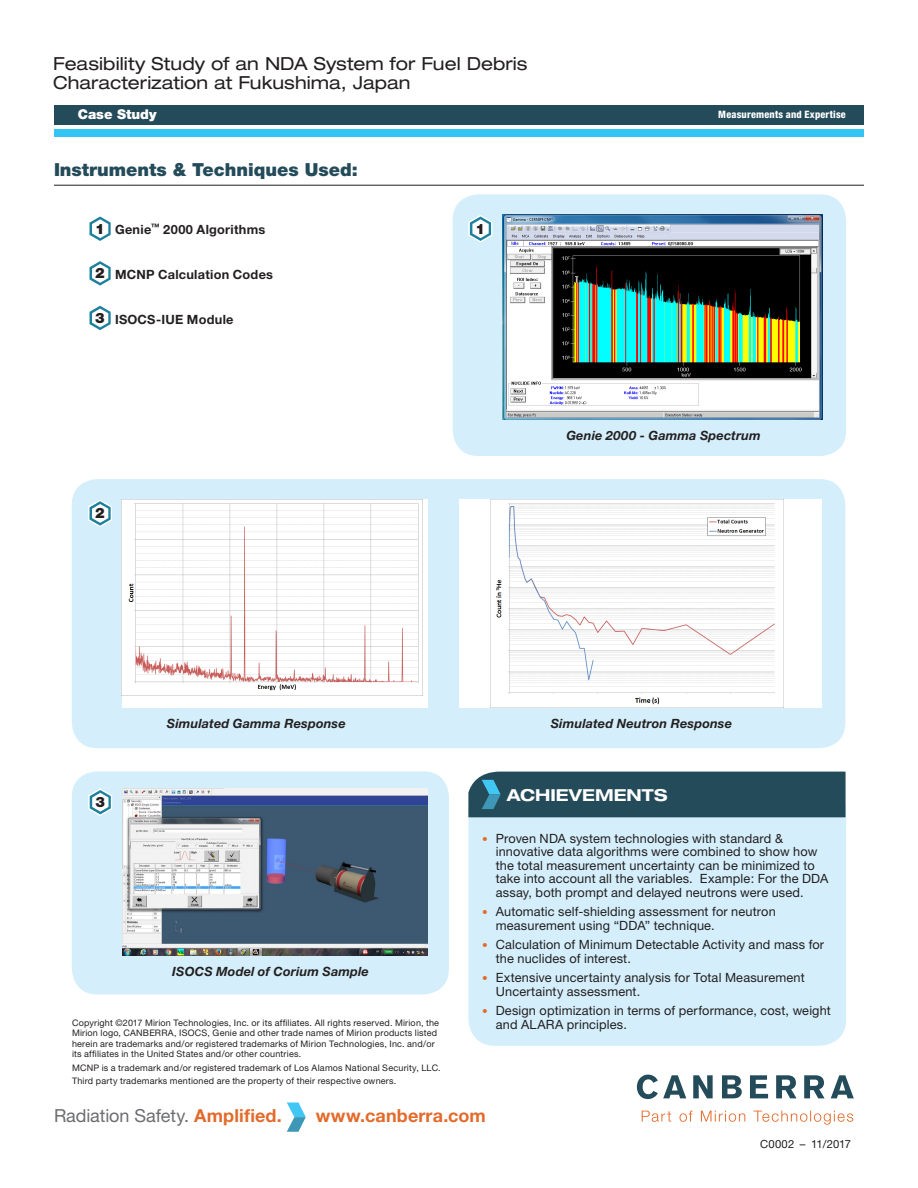
<style>
.page{position:relative;width:918px;height:1188px;background:#fff}
.page>*{position:absolute;margin:0;border:0;box-sizing:border-box;transform-origin:0 0}
.ADVISOR_-_Title{font:expanded 18px/19.5px "Helvetica Neue";letter-spacing:.005em;color:#231f20}
.ADVISOR_-_body_head{font:900 18px "Helvetica Neue";color:#244b59}
.t1{font:18px "Helvetica Neue";letter-spacing:-.005em;color:#6c6d70}
.t2{font:700 18px "Helvetica Neue";letter-spacing:.01em;color:#e36a2a}
.t3{font:700 expanded 16.5px "Helvetica Neue";color:#fff}
.Chacteristics_-_Sub{font:900 14.25px "Helvetica Neue";color:#231f20}
.ADVISOR_-_body_head-2{font:900 13.5px "Helvetica Neue";color:#fff}
.t4{font:12.75px/13.5px "Helvetica Neue";letter-spacing:.01em;color:#231f20}
.Product_Bullets{font:italic 700 12.75px "Helvetica Neue";letter-spacing:.015em;color:#231f20}
.Product_Bullets-2{font:700 12.75px "Helvetica Neue";letter-spacing:.02em;color:#231f20}
.t5{font:11.25px "Helvetica Neue";letter-spacing:.01em;color:#231f20}
.t6{font:800 condensed 10.2px "Helvetica Neue";letter-spacing:.02em;color:#fff}
.Overview_Key_Feature{font:9px/10.5px "Helvetica Neue";letter-spacing:.02em;color:#231f20}
.s1{font-size:11.25px;color:#e36a2a}
.s2{font-weight:700;color:#e36a2a}
</style>
<div class="page">
<div style="left:72px;top:771px;width:377px;height:223px;background:#d4effb;border-radius:26px"></div>
<div style="left:72px;top:479px;width:773px;height:269px;background:#d4effb;border-radius:26px"></div>
<img style="left:122px;top:788px;width:306px;height:168px">
<div style="left:54px;top:105px;width:810px;height:19px;background:#244b59"></div>
<div style="left:54px;top:129px;width:810px;height:7px;background:#33c5f3"></div>
<hr style="left:54px;top:185px;width:810px;height:1px;background:#231f20">
<div style="left:468px;top:784px;width:378px;height:262px;background:#d4effb;border-radius:27px"></div>
<svg style="left:89px;top:216px;width:22px;height:25px"></svg>
<svg style="left:89px;top:261px;width:22px;height:25px"></svg>
<svg style="left:89px;top:305px;width:22px;height:26px"></svg>
<svg style="left:637px;top:1075px;width:217px;height:24px"></svg>
<svg style="left:642px;top:1111px;width:211px;height:14px"></svg>
<svg style="left:287px;top:1102px;width:19px;height:30px"></svg>
<div style="left:468px;top:772px;width:378px;height:45px;background:#244b59"></div>
<svg style="left:88px;top:500px;width:24px;height:27px"></svg>
<svg style="left:88px;top:788px;width:24px;height:28px"></svg>
<div style="left:122px;top:500px;width:306px;height:208px;background:#fff"></div>
<img style="left:122px;top:500px;width:301px;height:196px">
<div style="left:453px;top:194px;width:393px;height:262px;background:#d4effb;border-radius:26px"></div>
<div style="left:459px;top:500px;width:362px;height:208px;background:#fff"></div>
<img style="left:491px;top:503px;width:292px;height:205px">
<svg style="left:468px;top:215px;width:25px;height:28px"></svg>
<img style="left:503px;top:215px;width:319px;height:204px">
<p class="ADVISOR_-_Title" style="left:53px;top:53px;width:476px">Feasibility Study of an NDA System for Fuel Debris<br>Characterization at Fukushima, Japan</p>
<p class="ADVISOR_-_body_head-2" style="left:78px;top:106px;width:80px">Case Study</p>
<p class="ADVISOR_-_body_head" style="left:54px;top:159px;width:305px">Instruments &amp; Techniques Used:</p>
<p class="Chacteristics_-_Sub" style="left:95px;top:220px;width:11px">1</p>
<p class="Product_Bullets-2" style="left:115px;top:222px;width:152px">Genie<sup>™</sup> 2000 Algorithms</p>
<p class="Chacteristics_-_Sub" style="left:95px;top:265px;width:11px">2</p>
<p class="Product_Bullets-2" style="left:115px;top:267px;width:160px">MCNP Calculation Codes</p>
<p class="Chacteristics_-_Sub" style="left:95px;top:309px;width:11px">3</p>
<p class="Product_Bullets-2" style="left:115px;top:311px;width:120px">ISOCS-IUE Module</p>
<p class="Chacteristics_-_Sub" style="left:476px;top:220px;width:11px">1</p>
<p class="t6" style="left:718px;top:108px;width:129px">Measurements and Expertise</p>
<p class="Chacteristics_-_Sub" style="left:95px;top:505px;width:11px">2</p>
<p class="Product_Bullets" style="left:566px;top:427px;width:196px">Genie 2000 - Gamma Spectrum</p>
<p class="Product_Bullets" style="left:167px;top:715px;width:180px">Simulated Gamma Response</p>
<p class="Product_Bullets" style="left:551px;top:715px;width:183px">Simulated Neutron Response</p>
<p class="Chacteristics_-_Sub" style="left:95px;top:794px;width:11px">3</p>
<p class="Product_Bullets" style="left:172px;top:963px;width:198px">ISOCS Model of Corium Sample</p>
<p class="Overview_Key_Feature" style="left:72px;top:1017px;width:369px">Copyright ©2017 Mirion Technologies, Inc. or its affiliates. All rights reserved. Mirion, the Mirion logo, CANBERRA, ISOCS, Genie and other trade names of Mirion products listed herein are trademarks and/or registered trademarks of Mirion Technologies, Inc. and/or its affiliates in the United States and/or other countries.</p>
<p class="Overview_Key_Feature" style="left:72px;top:1062px;width:370px">MCNP is a trademark and/or registered trademark of Los Alamos National Security, LLC.</p>
<p class="Overview_Key_Feature" style="left:72px;top:1076px;width:326px">Third party trademarks mentioned are the property of their respective owners.</p>
<p class="t3" style="left:507px;top:785px;width:162px">ACHIEVEMENTS</p>
<p class="t4" style="left:496px;top:831px;width:334px;text-indent:-14px"><span class="s1">•</span> Proven NDA system technologies with standard &amp; innovative data algorithms were combined to show how the total measurement uncertainty can be minimized to take into account all the variables. Example: For the DDA assay, both prompt and delayed neutrons were used.</p>
<p class="t4" style="left:496px;top:905px;width:282px;text-indent:-14px"><span class="s1">•</span> Automatic self-shielding assessment for neutron measurement using “DDA” technique.</p>
<p class="t4" style="left:496px;top:938px;width:330px;text-indent:-14px"><span class="s1">•</span> Calculation of Minimum Detectable Activity and mass for the nuclides of interest.</p>
<p class="t4" style="left:496px;top:971px;width:311px;text-indent:-14px"><span class="s1">•</span> Extensive uncertainty analysis for Total Measurement<br>Uncertainty assessment.</p>
<p class="t4" style="left:496px;top:1004px;width:337px;text-indent:-14px"><span class="s1">•</span> Design optimization in terms of performance, cost, weight and ALARA principles.</p>
<p class="t1" style="left:54px;top:1105px;width:229px">Radiation Safety. <span class="s2">Amplified.</span></p>
<p class="t2" style="left:316px;top:1105px;width:172px">www.canberra.com</p>
<p class="t5" style="left:760px;top:1138px;width:93px">C0002 – 11/2017</p>
</div>
